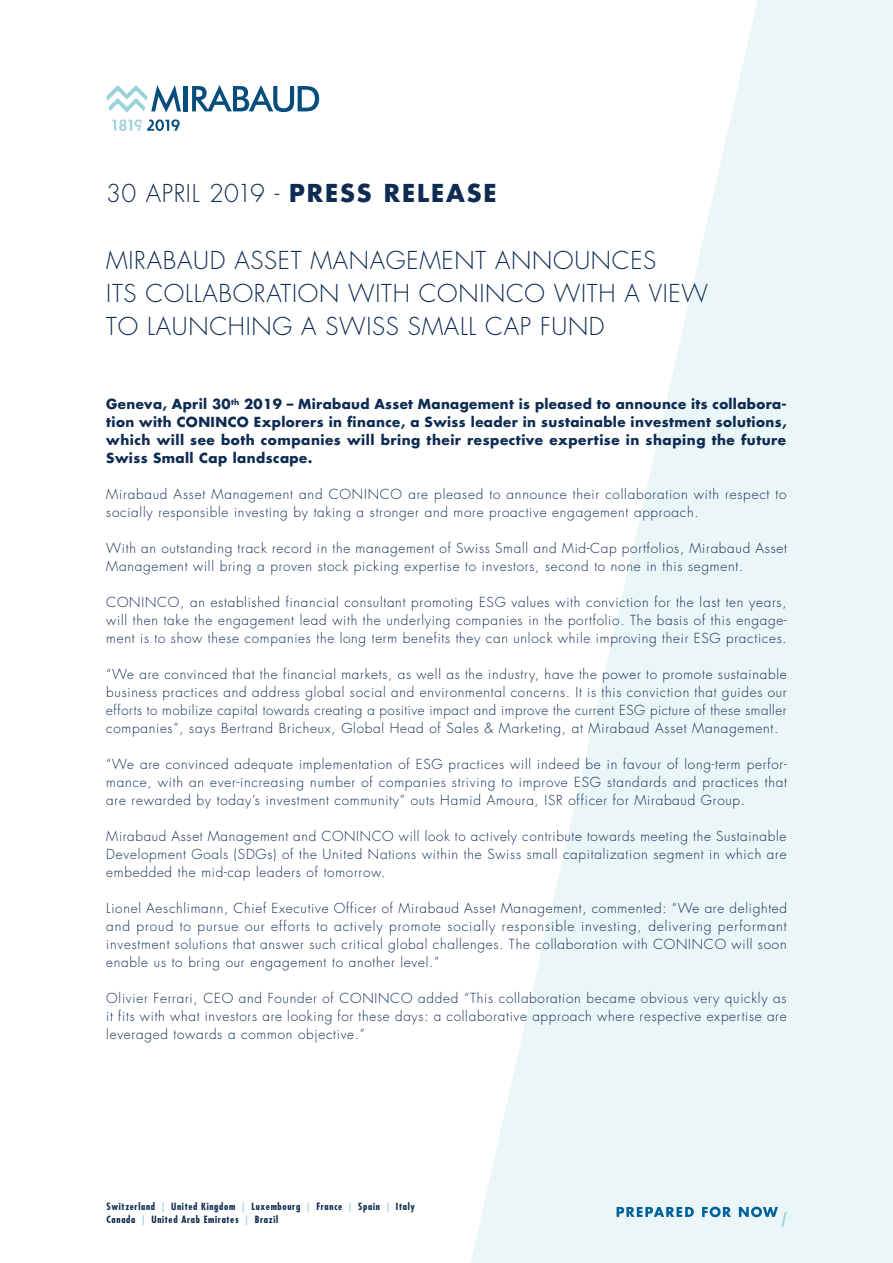
<style>
.page{position:relative;width:893px;height:1263px;background:#fff}
.page>*{position:absolute;margin:0;border:0;box-sizing:border-box;transform-origin:0 0}
.t1{font:300 24px/33px "Futura Std";letter-spacing:.03em;color:#0e2b51}
.t2{font:300 13.5px/18px "Futura Std";letter-spacing:.055em;color:#0e2b51;text-align:justify}
.t3{font:700 13.5px/18px "Futura Std";letter-spacing:.035em;color:#0e2b51;text-align:justify}
.t4{font:700 condensed 9.75px/13.5px "Futura Std";letter-spacing:.07em;color:#0e2b51}
.s1{font-weight:700}
.s2{color:#98d7de}
</style>
<div class="page">
<svg style="left:471px;top:0;width:422px;height:1263px;fill:#eaf6f7"></svg>
<hr style="left:183px;top:86px;width:4px;height:25px;background:#044d7c">
<svg style="left:192px;top:85px;width:127px;height:27px"></svg>
<svg style="left:112px;top:119px;width:68px;height:12px"></svg>
<svg style="left:106px;top:85px;width:75px;height:27px"></svg>
<svg style="left:617px;top:1206px;width:170px;height:21px"></svg>
<h1 class="t1" style="left:106px;top:178px;width:392px">30 APRIL 2019 - <span class="s1">PRESS RELEASE</span></h1>
<h1 class="t1" style="left:106px;top:245px;width:603px">MIRABAUD ASSET MANAGEMENT ANNOUNCES<br>ITS COLLABORATION WITH CONINCO WITH A VIEW<br>TO LAUNCHING A SWISS SMALL CAP FUND</h1>
<p class="t3" style="left:106px;top:395px;width:682px">Geneva, April 30<sup>th</sup> 2019 – Mirabaud Asset Management is pleased to announce its collabora&shy;tion with CONINCO Explorers in finance, a Swiss leader in sustainable investment solutions, which will see both companies will bring their respective expertise in shaping the future Swiss Small Cap landscape.</p>
<p class="t2" style="left:106px;top:486px;width:682px">Mirabaud Asset Management and CONINCO are pleased to announce their collaboration with respect to socially responsible investing by taking a stronger and more proactive engagement approach.</p>
<p class="t2" style="left:106px;top:540px;width:682px">With an outstanding track record in the management of Swiss Small and Mid-Cap portfolios, Mirabaud Asset<br>Management will bring a proven stock picking expertise to investors, second to none in this segment.</p>
<p class="t2" style="left:106px;top:594px;width:682px">CONINCO, an established financial consultant promoting ESG values with conviction for the last ten years, will then take the engagement lead with the underlying companies in the portfolio. The basis of this engage&shy;ment is to show these companies the long term benefits they can unlock while improving their ESG practices.</p>
<p class="t2" style="left:106px;top:666px;width:682px">“We are convinced that the financial markets, as well as the industry, have the power to promote sustainable business practices and address global social and environmental concerns. It is this conviction that guides our efforts to mobilize capital towards creating a positive impact and improve the current ESG picture of these smaller companies”, says Bertrand Bricheux, Global Head of Sales &amp; Marketing, at Mirabaud Asset Management.</p>
<p class="t2" style="left:106px;top:756px;width:682px">“We are convinced adequate implementation of ESG practices will indeed be in favour of long-term perfor&shy;mance, with an ever-increasing number of companies striving to improve ESG standards and practices that are rewarded by today’s investment community” outs Hamid Amoura, ISR officer for Mirabaud Group.</p>
<p class="t2" style="left:106px;top:828px;width:682px">Mirabaud Asset Management and CONINCO will look to actively contribute towards meeting the Sustainable Development Goals (SDGs) of the United Nations within the Swiss small capitalization segment in which are embedded the mid-cap leaders of tomorrow.</p>
<p class="t2" style="left:106px;top:900px;width:682px">Lionel Aeschlimann, Chief Executive Officer of Mirabaud Asset Management, commented: “We are delighted and proud to pursue our efforts to actively promote socially responsible investing, delivering performant investment solutions that answer such critical global challenges. The collaboration with CONINCO will soon enable us to bring our engagement to another level.”</p>
<p class="t2" style="left:106px;top:990px;width:682px">Olivier Ferrari, CEO and Founder of CONINCO added “This collaboration became obvious very quickly as it fits with what investors are looking for these days: a collaborative approach where respective expertise are leveraged towards a common objective.”</p>
<p class="t4" style="left:107px;top:1199px;width:310px">Switzerland <span class="s2">|</span> United Kingdom <span class="s2">|</span> Luxembourg <span class="s2">|</span> France <span class="s2">|</span> Spain <span class="s2">|</span> Italy<br>Canada <span class="s2">|</span> United Arab Emirates <span class="s2">|</span> Brazil</p>
</div>
